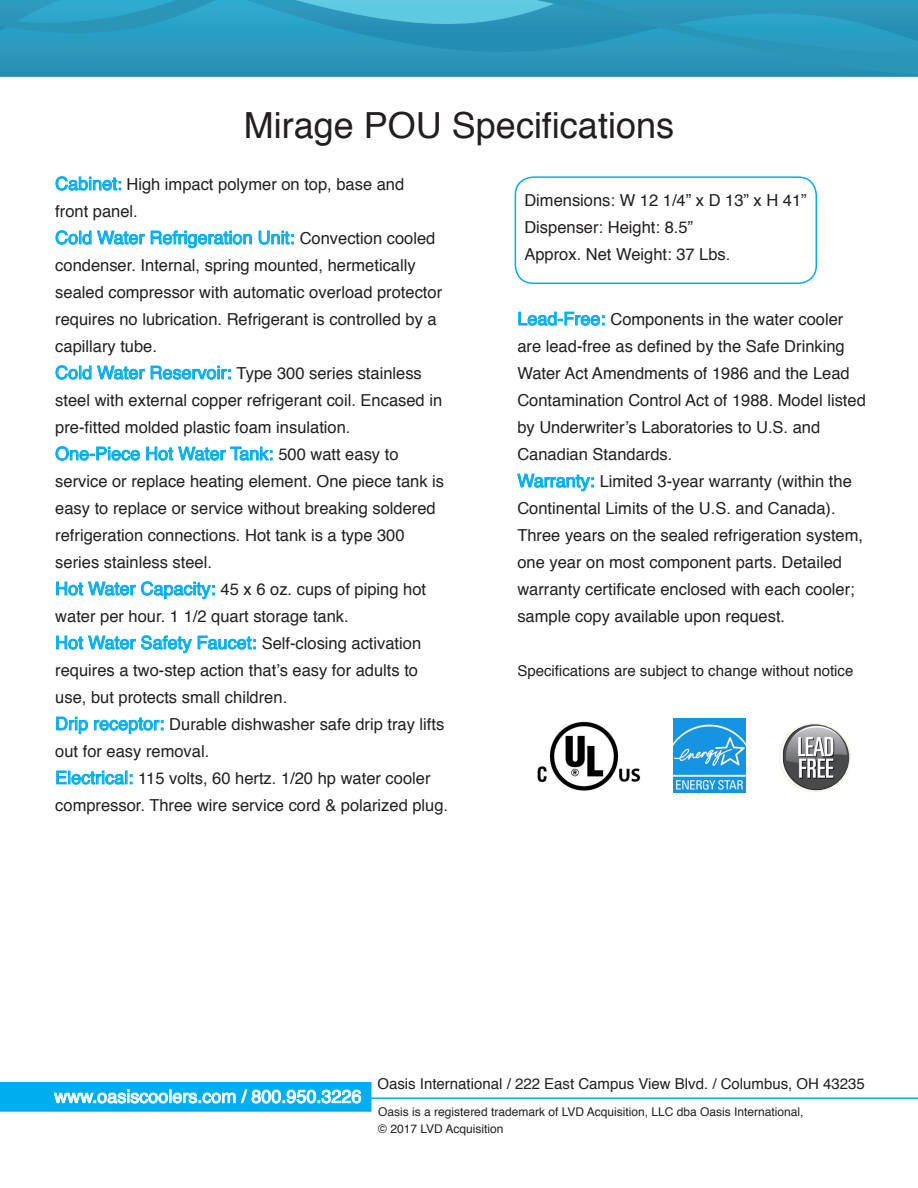
<style>
.page{position:relative;width:918px;height:1188px;background:#fff}
.page>*{position:absolute;margin:0;border:0;box-sizing:border-box;transform-origin:0 0}
.t1{font:36px "Helvetica";color:#231f20}
.t2{font:18px "Helvetica";color:#00aeef}
.t3{font:18px "Helvetica";color:#fff}
.t4{font:16.5px/27px "Helvetica";color:#231f20}
.t5{font:15px "Helvetica";color:#231f20}
.t6{font:12px/16.2px "Helvetica";color:#231f20}
.s1{font-size:18px;color:#00aeef}
.s2{color:#00aeef}
.s3{font-size:16.5px;color:#231f20}
</style>
<div class="page">
<div style="left:515px;top:176px;width:302px;height:108px;border:2px solid #00aeef;border-radius:18px"></div>
<svg style="left:518px;top:312px;width:86px;height:14px"></svg>
<svg style="left:517px;top:474px;width:77px;height:17px"></svg>
<svg style="left:56px;top:176px;width:65px;height:15px"></svg>
<svg style="left:56px;top:230px;width:89px;height:15px"></svg>
<svg style="left:151px;top:230px;width:101px;height:18px"></svg>
<svg style="left:259px;top:231px;width:35px;height:14px"></svg>
<svg style="left:56px;top:365px;width:89px;height:15px"></svg>
<svg style="left:151px;top:366px;width:80px;height:14px"></svg>
<svg style="left:56px;top:446px;width:84px;height:15px"></svg>
<svg style="left:146px;top:446px;width:126px;height:15px"></svg>
<svg style="left:56px;top:581px;width:159px;height:18px"></svg>
<svg style="left:56px;top:635px;width:136px;height:18px"></svg>
<svg style="left:198px;top:636px;width:58px;height:14px"></svg>
<svg style="left:56px;top:717px;width:32px;height:17px"></svg>
<svg style="left:94px;top:717px;width:69px;height:17px"></svg>
<svg style="left:56px;top:771px;width:76px;height:14px"></svg>
<img style="left:673px;top:719px;width:72px;height:73px">
<img style="left:537px;top:721px;width:104px;height:70px">
<img style="left:783px;top:724px;width:65px;height:67px">
<div style="left:779px;top:723px;width:72px;height:69px;border:2px solid #f6f3e5;border-radius:50%"></div>
<svg style="left:0;top:75px;width:918px;height:2px;background:#3295b9"></svg>
<svg style="left:0;top:0;width:918px;height:75px;background:#2d9abe"></svg>
<svg style="left:0;top:1082px;width:372px;height:30px;background:#28baf1"></svg>
<hr style="left:369px;top:1097px;width:549px;height:2px;background:#00aeef">
<p class="t1" style="left:244px;top:97px;width:432px">Mirage POU Specifications</p>
<p class="t4" style="left:55px;top:171px;width:351px"><span class="s1">Cabinet</span><span class="s2">:</span> High impact polymer on top, base and front panel.</p>
<p class="t2" style="left:55px;top:224px;width:382px">Cold Water Refrigeration Unit: <span class="s3">Convection cooled</span></p>
<p class="t4" style="left:55px;top:252px;width:388px">condenser. Internal, spring mounted, hermetically sealed compressor with automatic overload protector requires no lubrication. Refrigerant is controlled by a capillary tube.</p>
<p class="t4" style="left:55px;top:360px;width:388px"><span class="s1">Cold Water Reservoir:</span> Type 300 series stainless steel with external copper refrigerant coil. Encased in pre-fitted molded plastic foam insulation.</p>
<p class="t2" style="left:55px;top:440px;width:345px">One-Piece Hot Water Tank: <span class="s3">500 watt easy to</span></p>
<p class="t4" style="left:55px;top:468px;width:390px">service or replace heating element. One piece tank is easy to replace or service without breaking soldered refrigeration connections. Hot tank is a type 300 series stainless steel.</p>
<p class="t4" style="left:55px;top:576px;width:372px"><span class="s1">Hot Water Capacity:</span> 45 x 6 oz. cups of piping hot water per hour. 1 1/2 quart storage tank.</p>
<p class="t4" style="left:55px;top:630px;width:367px"><span class="s1">Hot Water Safety Faucet:</span> Self-closing activation requires a two-step action that’s easy for adults to use, but protects small children.</p>
<p class="t4" style="left:55px;top:711px;width:391px"><span class="s1">Drip receptor:</span> Durable dishwasher safe drip tray lifts out for easy removal.</p>
<p class="t4" style="left:55px;top:765px;width:394px"><span class="s1">Electrical:</span> 115 volts, 60 hertz. 1/20 hp water cooler compressor. Three wire service cord &amp; polarized plug.</p>
<p class="t4" style="left:524px;top:188px;width:284px">Dimensions: W 12 1/4” x D 13” x H 41”</p>
<p class="t4" style="left:524px;top:215px;width:170px">Dispenser: Height: 8.5”</p>
<p class="t4" style="left:524px;top:242px;width:208px">Approx. Net Weight: 37 Lbs.</p>
<p class="t4" style="left:517px;top:306px;width:350px"><span class="s1">Lead-Free:</span> Components in the water cooler are lead-free as defined by the Safe Drinking Water Act Amendments of 1986 and the Lead Contamination Control Act of 1988. Model listed by Underwriter’s Laboratories to U.S. and Canadian Standards.</p>
<p class="t4" style="left:517px;top:468px;width:347px"><span class="s1">Warranty:</span> Limited 3-year warranty (within the Continental Limits of the U.S. and Canada).<br>Three years on the sealed refrigeration system, one year on most component parts. Detailed warranty certificate enclosed with each cooler; sample copy available upon request.</p>
<p class="t5" style="left:517px;top:659px;width:337px">Specifications are subject to change without notice</p>
<p class="t3" style="left:54px;top:1082px;width:309px">www.oasiscoolers.com / 800.950.3226</p>
<p class="t5" style="left:377px;top:1072px;width:489px">Oasis International / 222 East Campus View Blvd. / Columbus, OH 43235</p>
<p class="t6" style="left:378px;top:1105px;width:427px">Oasis is a registered trademark of LVD Acquisition, LLC dba Oasis International, © 2017 LVD Acquisition</p>
</div>
